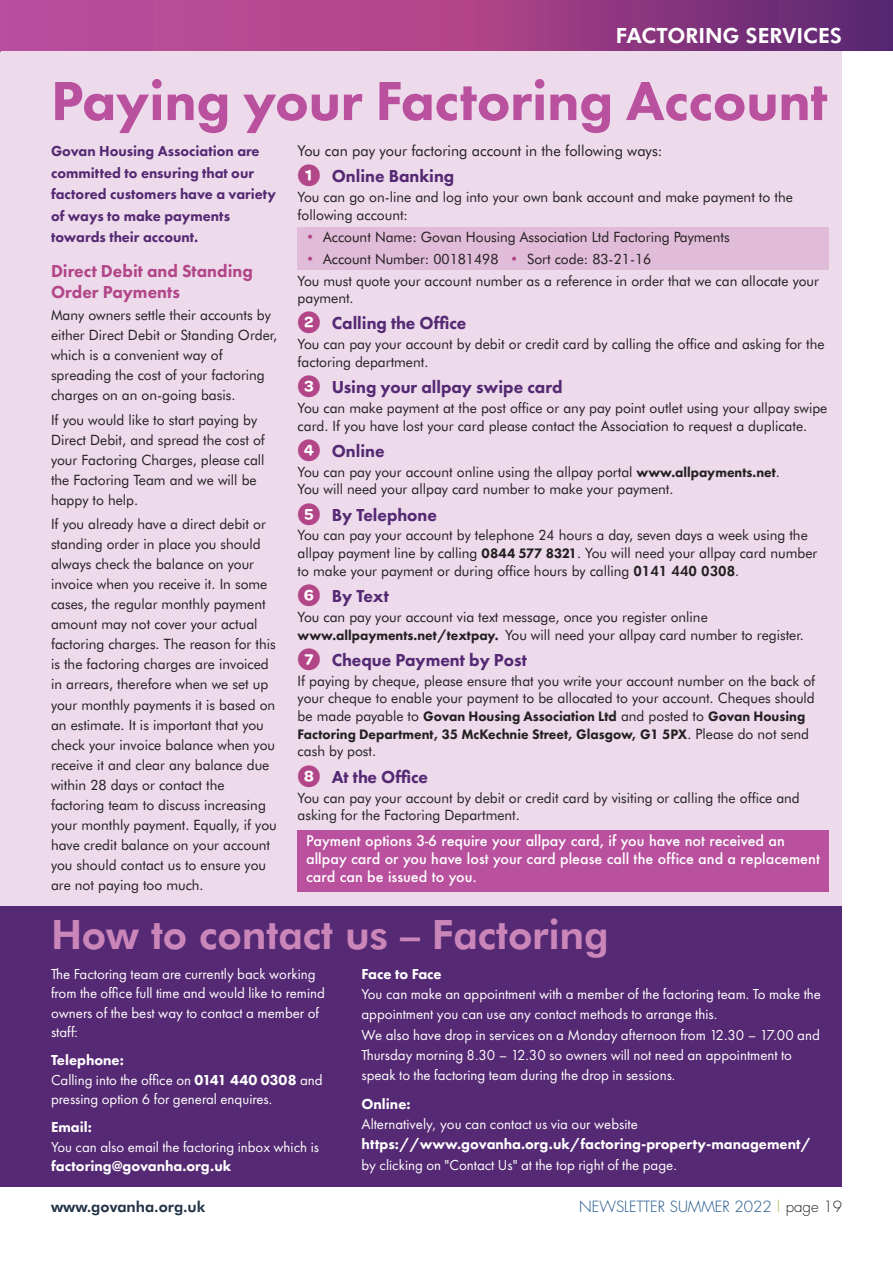
<style>
.page{position:relative;width:893px;height:1263px;background:#fff}
.page>*{position:absolute;margin:0;border:0;box-sizing:border-box;transform-origin:0 0}
.t1{font:800 57px "Futura PT";letter-spacing:-.005em;color:#b9519e}
.t2{font:800 40.5px "Futura BT";letter-spacing:-.005em;color:#cb86b9}
.t3{font:800 21px "Futura BT";color:#fff}
.t4{font:800 18px "Futura PT";color:#552973}
.t5{font:800 18px/21.6px "Futura PT";color:#b24688}
.t6{font:15px/19.5px "Futura PT";color:#fff}
.t7{font:800 15px/21.6px "Futura PT";color:#552973}
.t8{font:800 15px "Futura PT";color:#fff}
.t9{font:15px "Futura BT";color:#231f20}
.t10{font:300 15px "Futura";color:#164f85}
.t11{font:800 15px "Futura BT";color:#223447}
.t12{font:14.25px/20.1px "Futura BT";color:#231f20}
.t13{font:500 14.25px/17.7px "Futura";color:#fff}
.t14{font:800 14.25px/17.7px "Futura PT";color:#231f20}
.s1{font-family:"Omnes Girl Scouts";font-weight:600;font-size:30px;color:#b24688}
.s2{color:#b24688}
.s3{font-family:"Futura PT";font-weight:800}
.s4{font-weight:800}
.s5{font-family:"Futura BT";font-weight:400}
.s6{color:#a0c252}
.s7{color:#231f20}
</style>
<div class="page">
<svg style="left:1px;top:0;width:892px;height:51px;background:#9d3f87"></svg>
<div style="left:0;top:51px;width:842px;height:1135px;background:#eddbec"></div>
<div style="left:298px;top:830px;width:531px;height:62px;background:#b9519e"></div>
<div style="left:0;top:906px;width:842px;height:280px;background:#552973"></div>
<div style="left:298px;top:227px;width:531px;height:43px;background:#e0bcd9"></div>
<div style="left:300px;top:166px;width:18px;height:18px;background:#fff;border-radius:50%"></div>
<hr style="left:0;top:0;width:1px;height:51px;background:#b74e9e">
<div style="left:300px;top:314px;width:18px;height:18px;background:#fff;border-radius:50%"></div>
<div style="left:300px;top:378px;width:18px;height:17px;background:#fff;border-radius:50%"></div>
<div style="left:300px;top:441px;width:18px;height:18px;background:#fff;border-radius:50%"></div>
<div style="left:300px;top:505px;width:18px;height:18px;background:#fff;border-radius:50%"></div>
<div style="left:300px;top:587px;width:18px;height:18px;background:#fff;border-radius:50%"></div>
<div style="left:300px;top:650px;width:18px;height:18px;background:#fff;border-radius:50%"></div>
<div style="left:300px;top:767px;width:18px;height:18px;background:#fff;border-radius:50%"></div>
<h3 class="t3" style="left:616px;top:26px;width:227px">FACTORING SERVICES</h3>
<h1 class="t1" style="left:51px;top:67px;width:778px">Paying your Factoring Account</h1>
<p class="t7" style="left:51px;top:140px;width:227px">Govan Housing Association are committed to ensuring that our factored customers have a variety of ways to make payments towards their account.</p>
<p class="t5" style="left:51px;top:259px;width:203px">Direct Debit and Standing<br>Order Payments</p>
<p class="t12" style="left:51px;top:306px;width:228px">Many owners settle their accounts by either Direct Debit or Standing Order, which is a convenient way of spreading the cost of your factoring charges on an on-going basis.</p>
<p class="t12" style="left:51px;top:410px;width:215px">If you would like to start paying by<br>Direct Debit, and spread the cost of your Factoring Charges, please call the Factoring Team and we will be happy to help.</p>
<p class="t12" style="left:51px;top:515px;width:227px">If you already have a direct debit or standing order in place you should always check the balance on your invoice when you receive it. In some cases, the regular monthly payment amount may not cover your actual factoring charges. The reason for this is the factoring charges are invoiced in arrears, therefore when we set up your monthly payments it is based on an estimate. It is important that you check your invoice balance when you receive it and clear any balance due within 28 days or contact the factoring team to discuss increasing your monthly payment. Equally, if you have credit balance on your account you should contact us to ensure you are not paying too much.</p>
<p class="t9" style="left:298px;top:143px;width:366px">You can pay your factoring account in the following ways:</p>
<p class="t4" style="left:298px;top:165px;width:158px"><span class="s1">1</span> Online Banking</p>
<p class="t12" style="left:298px;top:189px;width:497px;line-height:17.7px">You can go on-line and log into your own bank account and make payment to the following account:</p>
<p class="t12" style="left:306px;top:227px;width:425px"><span class="s2">•</span> Account Name: Govan Housing Association Ltd Factoring Payments</p>
<p class="t12" style="left:298px;top:248px;width:523px;line-height:21.9px;text-indent:9px"><span class="s2">•</span> Account Number: 00181498 <span class="s2">•</span> Sort code: 83-21-16<br>You must quote your account number as a reference in order that we can allocate your</p>
<p class="t12" style="left:298px;top:289px;width:58px">payment.</p>
<p class="t4" style="left:298px;top:313px;width:170px"><span class="s1">2</span> Calling the Office</p>
<p class="t12" style="left:298px;top:336px;width:528px;line-height:17.7px">You can pay your account by debit or credit card by calling the office and asking for the factoring department.</p>
<p class="t4" style="left:298px;top:376px;width:266px"><span class="s1">3</span> Using your allpay swipe card</p>
<p class="t12" style="left:298px;top:400px;width:531px;line-height:17.7px">You can make payment at the post office or any pay point outlet using your allpay swipe card. If you have lost your card please contact the Association to request a duplicate.</p>
<p class="t4" style="left:298px;top:440px;width:88px"><span class="s1">4</span> Online</p>
<p class="t12" style="left:298px;top:464px;width:484px;line-height:17.7px">You can pay your account online using the allpay portal <span class="s3">www.allpayments.net</span>.<br>You will need your allpay card number to make your payment.</p>
<p class="t4" style="left:298px;top:504px;width:141px"><span class="s1">5</span> By Telephone</p>
<p class="t12" style="left:298px;top:527px;width:521px;line-height:17.7px">You can pay your account by telephone 24 hours a day, seven days a week using the allpay payment line by calling <span class="s3">0844 577 8321</span>. You will need your allpay card number to make your payment or during office hours by calling <span class="s4">0141 440 0308</span>.</p>
<p class="t4" style="left:298px;top:585px;width:93px"><span class="s1">6</span> By Text</p>
<p class="t12" style="left:298px;top:609px;width:508px;line-height:17.7px">You can pay your account via text message, once you register online <span class="s3">www.allpayments.net/textpay.</span> You will need your allpay card number to register.</p>
<p class="t4" style="left:298px;top:649px;width:231px"><span class="s1">7</span> Cheque Payment by Post</p>
<p class="t12" style="left:298px;top:672px;width:519px;line-height:17.7px">If paying by cheque, please ensure that you write your account number on the back of your cheque to enable your payment to be allocated to your account. Cheques should</p>
<p class="t14" style="left:298px;top:707px;width:513px"><span class="s5">be made payable to</span> Govan Housing Association Ltd <span class="s5">and posted to</span> Govan Housing<br>Factoring Department, 35 McKechnie Street, Glasgow, G1 5PX<span class="s5">. Please do not send</span></p>
<p class="t12" style="left:298px;top:742px;width:80px">cash by post.</p>
<p class="t4" style="left:298px;top:766px;width:132px"><span class="s1">8</span> At the Office</p>
<p class="t12" style="left:298px;top:789px;width:504px;line-height:17.7px">You can pay your account by debit or credit card by visiting or calling the office and asking for the Factoring Department.</p>
<p class="t13" style="left:306px;top:833px;width:515px">Payment options 3-6 require your allpay card, if you have not received an allpay card or you have lost your card please call the office and a replacement card can be issued to you.</p>
<h2 class="t2" style="left:51px;top:915px;width:559px">How to contact us – Factoring</h2>
<p class="t8" style="left:361px;top:965px;width:82px">Face to Face</p>
<p class="t6" style="left:361px;top:985px;width:461px;line-height:20.2px">You can make an appointment with a member of the factoring team. To make the appointment you can use any contact methods to arrange this.<br>We also have drop in services on a Monday afternoon from 12.30 – 17.00 and Thursday morning 8.30 – 12.30 so owners will not need an appointment to speak to the factoring team during the drop in sessions.</p>
<p class="t8" style="left:361px;top:1095px;width:51px">Online:</p>
<p class="t6" style="left:361px;top:1116px;width:278px">Alternatively, you can contact us via our website</p>
<p class="t8" style="left:361px;top:1135px;width:451px">https://www.govanha.org.uk/factoring-property-management/</p>
<p class="t6" style="left:361px;top:1156px;width:317px">by clicking on "Contact Us" at the top right of the page.</p>
<p class="t6" style="left:51px;top:965px;width:275px">The Factoring team are currently back working from the office full time and would like to remind owners of the best way to contact a member of staff:</p>
<p class="t6" style="left:51px;top:1052px;width:273px"><span class="s4">Telephone:<br></span>Calling into the office on <span class="s4">0141 440 0308</span> and pressing option 6 for general enquires.</p>
<p class="t8" style="left:51px;top:1118px;width:43px">Email:</p>
<p class="t6" style="left:51px;top:1138px;width:269px">You can also email the factoring inbox which is</p>
<p class="t8" style="left:51px;top:1157px;width:182px">factoring@govanha.org.uk</p>
<p class="t11" style="left:51px;top:1199px;width:156px">www.govanha.org.uk</p>
<p class="t10" style="left:579px;top:1199px;width:264px">NEWSLETTER SUMMER 2022 <span class="s6">|</span> <span class="s7">page 19</span></p>
</div>
